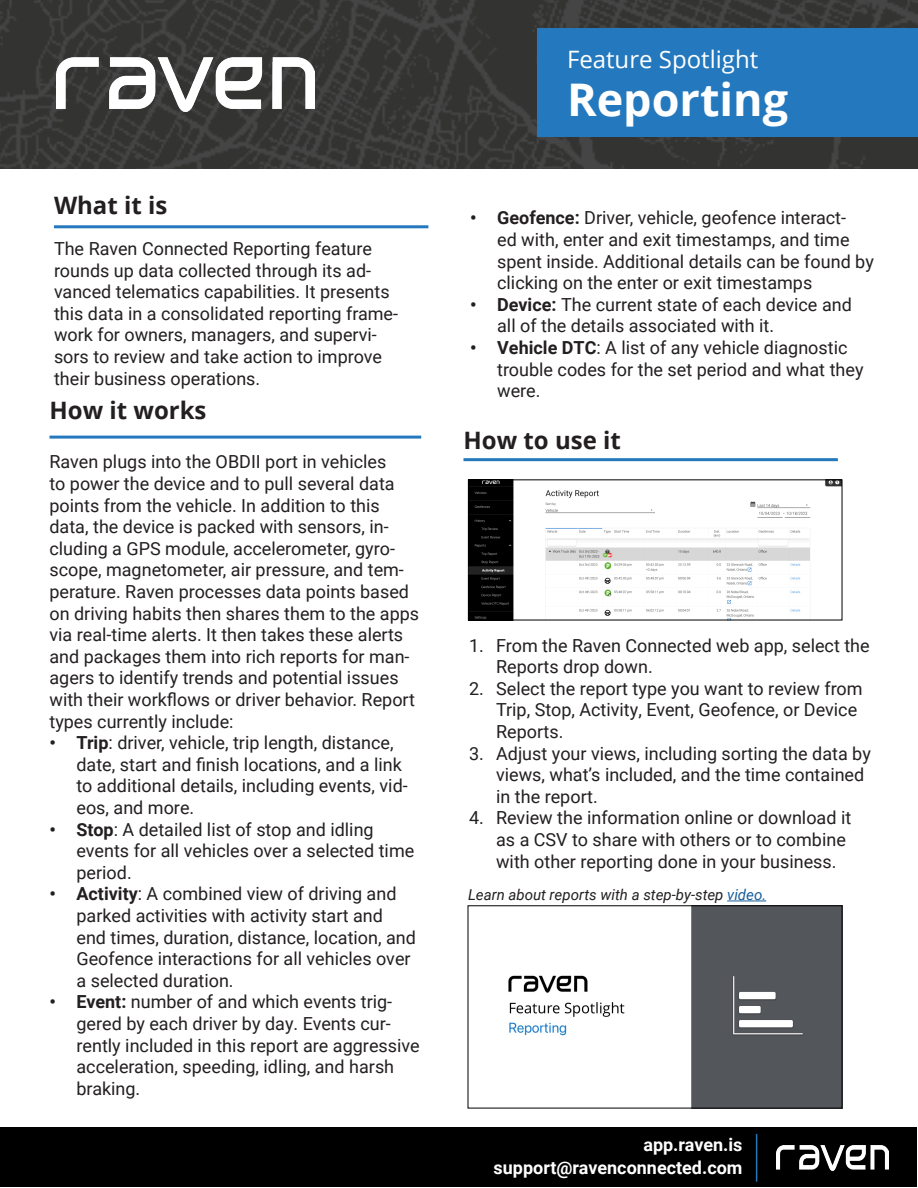
<style>
.page{position:relative;width:918px;height:1188px;background:#fff}
.page>*{position:absolute;margin:0;border:0;box-sizing:border-box;transform-origin:0 0}
.t1{font:700 45px "Open Sans";color:#fff}
.t2{font:700 24px "Open Sans";color:#231f20}
.t3{font:24px "Open Sans";color:#fff}
.t4{font:18px/21.6px "Roboto";color:#231f20}
.t5{font:700 18px "Roboto";color:#fff}
.t6{font:italic 15px "Roboto";color:#231f20}
.s1{font-weight:700}
.s2{color:#175d9e}
</style>
<div class="page">
<img style="left:0;top:0;width:918px;height:169px">
<div style="left:537px;top:28px;width:381px;height:108px;background:#2479be"></div>
<img style="left:57px;top:58px;width:257px;height:53px">
<hr style="left:54px;top:225px;width:374px;height:3px;background:#2479be">
<img style="left:470px;top:481px;width:370px;height:137px">
<div style="left:468px;top:479px;width:374px;height:141px;border:1px solid #000"></div>
<hr style="left:50px;top:436px;width:371px;height:3px;background:#2479be">
<div style="left:1px;top:1128px;width:916px;height:59px;background:#000"></div>
<img style="left:776px;top:1146px;width:112px;height:25px">
<hr style="left:756px;top:1134px;width:1px;height:48px;background:#2479be">
<img style="left:508px;top:907px;width:332px;height:199px">
<div style="left:468px;top:905px;width:374px;height:203px;border:1px solid #000"></div>
<hr style="left:464px;top:458px;width:374px;height:3px;background:#2479be">
<hr style="left:727px;top:901px;width:39px;height:1px;background:#175d9e">
<p class="t2" style="left:54px;top:188px;width:115px">What it is</p>
<p class="t4" style="left:54px;top:237px;width:346px">The Raven Connected Reporting feature rounds up data collected through its ad&shy;vanced telematics capabilities. It presents this data in a consolidated reporting frame&shy;work for owners, managers, and supervi&shy;sors to review and take action to improve their business operations.</p>
<p class="t2" style="left:50px;top:394px;width:159px">How it works</p>
<p class="t4" style="left:50px;top:450px;width:371px">Raven plugs into the OBDII port in vehicles<br>to power the device and to pull several data points from the vehicle. In addition to this data, the device is packed with sensors, in&shy;cluding a GPS module, accelerometer, gyro&shy;scope, magnetometer, air pressure, and tem&shy;perature. Raven processes data points based on driving habits then shares them to the apps via real-time alerts. It then takes these alerts and packages them into rich reports for man&shy;agers to identify trends and potential issues with their workflows or driver behavior. Report types currently include:</p>
<p class="t4" style="left:76px;top:731px;width:333px;text-indent:-27px"><span class="s1">• Trip</span>: driver, vehicle, trip length, distance, date, start and finish locations, and a link to additional details, including events, vid&shy;eos, and more.</p>
<p class="t4" style="left:76px;top:818px;width:339px;text-indent:-27px"><span class="s1">• Stop</span>: A detailed list of stop and idling events for all vehicles over a selected time period.</p>
<p class="t4" style="left:76px;top:882px;width:341px;text-indent:-27px"><span class="s1">• Activity</span>: A combined view of driving and parked activities with activity start and end times, duration, distance, location, and Geofence interactions for all vehicles over a selected duration.</p>
<p class="t4" style="left:76px;top:990px;width:345px;text-indent:-27px"><span class="s1">• Event:</span> number of and which events trig&shy;gered by each driver by day. Events cur&shy;rently included in this report are aggressive acceleration, speeding, idling, and harsh braking.</p>
<p class="t3" style="left:567px;top:43px;width:193px">Feature Spotlight</p>
<p class="t1" style="left:567px;top:68px;width:223px">Reporting</p>
<p class="t4" style="left:497px;top:207px;width:378px;text-indent:-27px"><span class="s1">• Geofence:</span> Driver, vehicle, geofence interact-<br>ed with, enter and exit timestamps, and time spent inside. Additional details can be found by clicking on the enter or exit timestamps</p>
<p class="t4" style="left:497px;top:293px;width:356px;text-indent:-27px"><span class="s1">• Device:</span> The current state of each device and all of the details associated with it.</p>
<p class="t4" style="left:497px;top:336px;width:368px;text-indent:-27px"><span class="s1">• Vehicle DTC</span>: A list of any vehicle diagnostic trouble codes for the set period and what they were.</p>
<p class="t2" style="left:464px;top:423px;width:159px">How to use it</p>
<p class="t4" style="left:496px;top:634px;width:375px;text-indent:-27px">1. From the Raven Connected web app, select the<br>Reports drop down.</p>
<p class="t4" style="left:496px;top:677px;width:368px;text-indent:-27px">2. Select the report type you want to review from<br>Trip, Stop, Activity, Event, Geofence, or Device<br>Reports.</p>
<p class="t4" style="left:496px;top:742px;width:376px;text-indent:-27px">3. Adjust your views, including sorting the data by views, what’s included, and the time contained in the report.</p>
<p class="t4" style="left:496px;top:806px;width:357px;text-indent:-27px">4. Review the information online or download it as a CSV to share with others or to combine with other reporting done in your business.</p>
<p class="t6" style="left:468px;top:884px;width:300px">Learn about reports with a step-by-step <span class="s2">video.</span></p>
<p class="t5" style="left:643px;top:1131px;width:101px">app.raven.is</p>
<p class="t5" style="left:494px;top:1155px;width:250px">support@ravenconnected.com</p>
</div>
